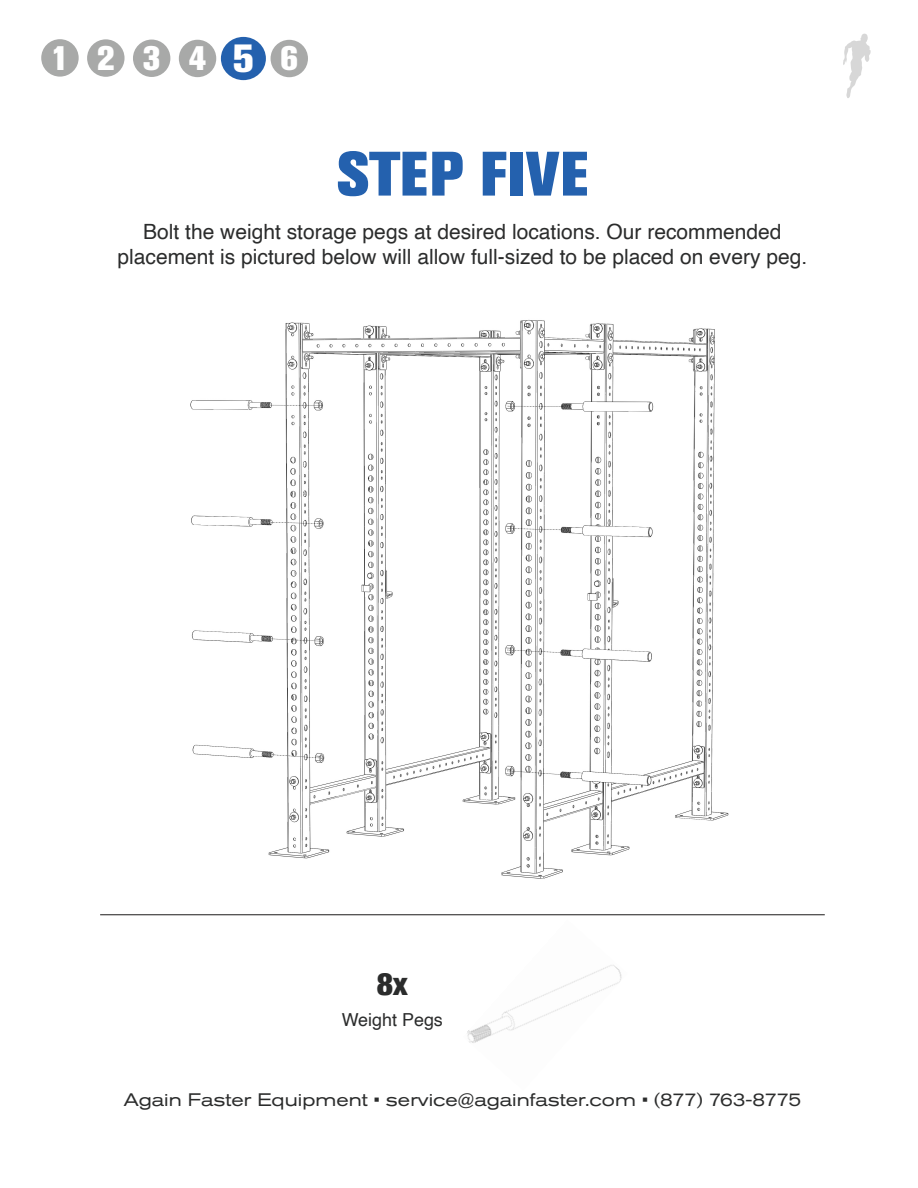
<style>
.page{position:relative;width:918px;height:1188px;background:#fff}
.page>*{position:absolute;margin:0;border:0;box-sizing:border-box;transform-origin:0 0}
.t1{font:800 62.1px "Akzidenz Grotesk Pro";letter-spacing:.02em;color:#2461ae}
.t2{font:800 33.75px "Akzidenz Grotesk Pro";color:#fff}
.t3{font:900 condensed 31.35px "Helvetica Neue";color:#2b2c2c}
.t4{font:21px/25.2px "Helvetica";color:#2b2c2c;text-align:center}
.t5{font:expanded 18px "Akzidenz Grotesk Pro";color:#2b2c2c}
.t6{font:17.85px "Helvetica";color:#2b2c2c}
.s1{font-size:39px}
</style>
<div class="page">
<img style="left:190px;top:320px;width:539px;height:559px">
<div style="left:271px;top:40px;width:37px;height:37px;background:#a8a9a8;border-radius:50%"></div>
<div style="left:41px;top:39px;width:38px;height:38px;background:#a8a9a8;border-radius:50%"></div>
<div style="left:87px;top:39px;width:38px;height:38px;background:#a8a9a8;border-radius:50%"></div>
<div style="left:133px;top:40px;width:37px;height:37px;background:#a8a9a8;border-radius:50%"></div>
<div style="left:179px;top:40px;width:37px;height:37px;background:#a8a9a8;border-radius:50%"></div>
<div style="left:221px;top:37px;width:45px;height:43px;background:#2461ae;border-radius:50%"></div>
<hr style="left:100px;top:914px;width:725px;height:1px;background:#1c1a1a">
<svg style="left:843px;top:34px;width:28px;height:64px"></svg>
<img style="left:467px;top:965px;width:155px;height:78px">
<h2 class="t2" style="left:51px;top:36px;width:248px">1234<span class="s1">5</span>6</h2>
<h1 class="t1" style="left:337px;top:134px;width:252px">STEP FIVE</h1>
<p class="t4" style="left:118px;top:220px;width:691px">Bolt the weight storage pegs at desired locations. Our recommended placement is pictured below will allow full-sized to be placed on every peg.</p>
<h3 class="t3" style="left:377px;top:958px;width:33px">8x</h3>
<p class="t6" style="left:342px;top:1006px;width:103px">Weight Pegs</p>
<p class="t5" style="left:124px;top:1088px;width:679px">Again Faster Equipment • service@againfaster.com • (877) 763-8775</p>
</div>
